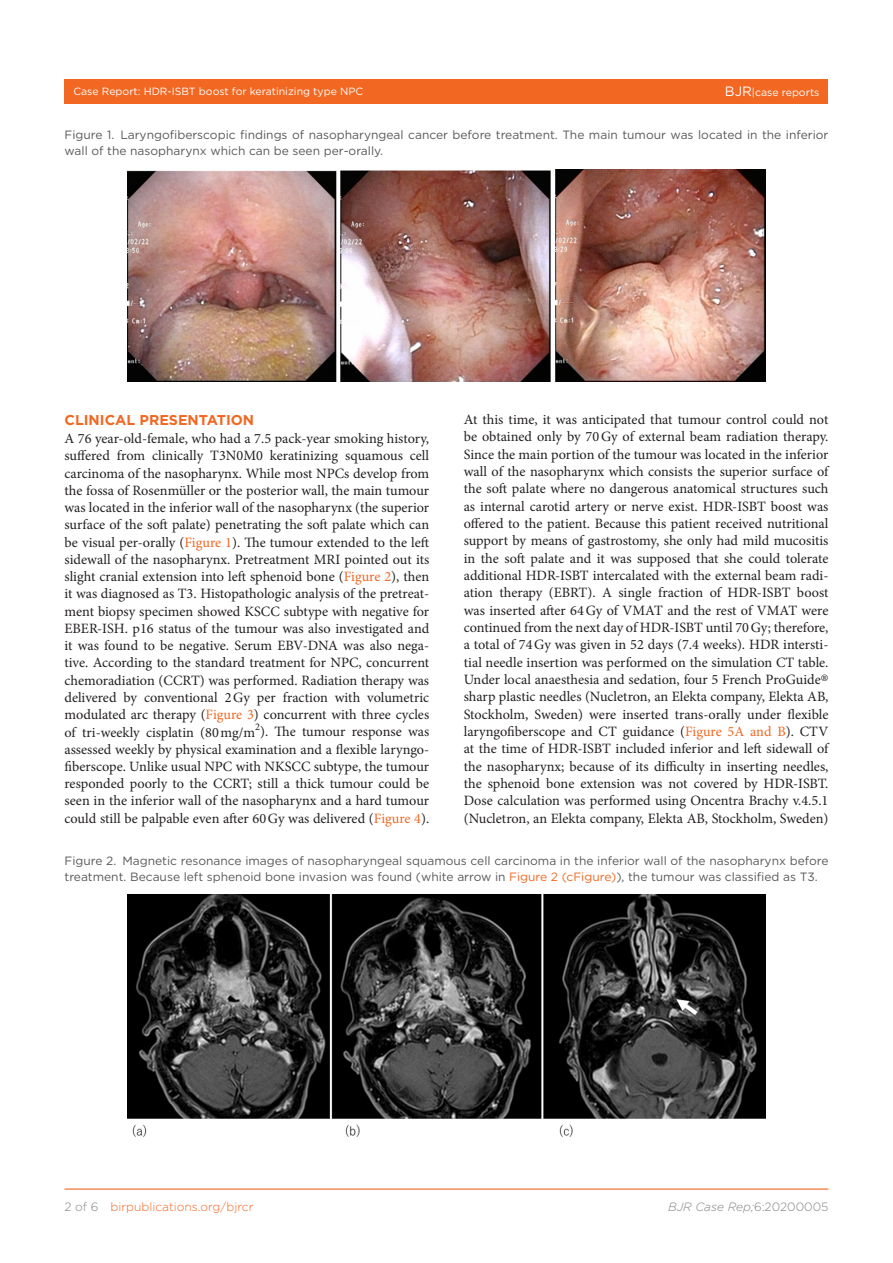
<style>
.page{position:relative;width:893px;height:1263px;background:#fff}
.page>*{position:absolute;margin:0;border:0;box-sizing:border-box;transform-origin:0 0}
.t1{font:14.25px/17.4px "Minion Pro";color:#231f20;text-align:justify}
.t2{font:700 14.25px "Gotham";color:#f26722}
.t3{font:12px/16.5px "Gotham";color:#57585a}
.t4{font:300 12px "Gotham";color:#f26722}
.t5{font:italic 300 12px "Gotham";color:#808285}
.t6{font:10.5px "Gotham";color:#fff}
.s1{font-size:13.5px}
.s2{color:#f26722}
.s3{font-family:"Minion"}
.s4{color:#808285}
.s5{font-style:normal}
</style>
<div class="page">
<div style="left:64px;top:79px;width:764px;height:24px;background:#f26722"></div>
<hr style="left:64px;top:1188px;width:764px;height:2px;background:#f26722">
<img style="left:127px;top:169px;width:638px;height:212px">
<img style="left:127px;top:895px;width:638px;height:241px">
<p class="t6" style="left:73px;top:85px;width:291px">Case Report: HDR-ISBT boost for keratinizing type NPC</p>
<p class="t6" style="left:725px;top:85px;width:96px"><span class="s1">BJR</span>|case reports</p>
<p class="t3" style="left:64px;top:126px;width:765px">Figure 1. Laryngofiberscopic findings of nasopharyngeal cancer before treatment. The main tumour was located in the inferior wall of the nasopharynx which can be seen per-orally.</p>
<p class="t2" style="left:64px;top:411px;width:191px">CLINICAL PRESENTATION</p>
<p class="t1" style="left:64px;top:430px;width:366px">A 76 year-old-female, who had a 7.5 pack-year smoking history, suffered from clinically T3N0M0 keratinizing squamous cell carcinoma of the nasopharynx. While most NPCs develop from the fossa of Rosenmüller or the posterior wall, the main tumour was located in the inferior wall of the nasopharynx (the superior surface of the soft palate) penetrating the soft palate which can be visual per-orally (<span class="s2">Figure 1</span>). The tumour extended to the left sidewall of the nasopharynx. Pretreatment MRI pointed out its slight cranial extension into left sphenoid bone (<span class="s2">Figure 2</span>), then it was diagnosed as T3. Histopathologic analysis of the pretreat&shy;ment biopsy specimen showed KSCC subtype with negative for EBER-ISH. p16 status of the tumour was also investigated and it was found to be negative. Serum EBV-DNA was also nega&shy;tive. According to the standard treatment for NPC, concurrent chemoradiation (CCRT) was performed. Radiation therapy was delivered by conventional 2Gy per fraction with volumetric modulated arc therapy (<span class="s2">Figure 3</span>) concurrent with three cycles of tri-weekly cisplatin (80mg/m<sup>2</sup>). The tumour response was assessed weekly by physical examination and a flexible laryngo&shy;fiberscope. Unlike usual NPC with NKSCC subtype, the tumour responded poorly to the CCRT; still a thick tumour could be seen in the inferior wall of the nasopharynx and a hard tumour could still be palpable even after 60Gy was delivered (<span class="s2">Figure 4</span>).</p>
<p class="t1" style="left:464px;top:411px;width:366px">At this time, it was anticipated that tumour control could not be obtained only by 70Gy of external beam radiation therapy.<br>Since the main portion of the tumour was located in the inferior wall of the nasopharynx which consists the superior surface of the soft palate where no dangerous anatomical structures such as internal carotid artery or nerve exist. HDR-ISBT boost was offered to the patient. Because this patient received nutritional support by means of gastrostomy, she only had mild mucositis in the soft palate and it was supposed that she could tolerate additional HDR-ISBT intercalated with the external beam radi&shy;ation therapy (EBRT). A single fraction of HDR-ISBT boost was inserted after 64Gy of VMAT and the rest of VMAT were continued from the next day of HDR-ISBT until 70Gy; therefore, a total of 74Gy was given in 52 days (7.4 weeks). HDR intersti&shy;tial needle insertion was performed on the simulation CT table.<br>Under local anaesthesia and sedation, four 5 French ProGuide<span class="s3">® </span>sharp plastic needles (Nucletron, an Elekta company, Elekta AB, Stockholm, Sweden) were inserted trans-orally under flexible laryngofiberscope and CT guidance (<span class="s2">Figure 5A and B</span>). CTV at the time of HDR-ISBT included inferior and left sidewall of the nasopharynx; because of its difficulty in inserting needles, the sphenoid bone extension was not covered by HDR-ISBT.<br>Dose calculation was performed using Oncentra Brachy v.4.5.1 (Nucletron, an Elekta company, Elekta AB, Stockholm, Sweden)</p>
<p class="t3" style="left:64px;top:852px;width:765px">Figure 2. Magnetic resonance images of nasopharyngeal squamous cell carcinoma in the inferior wall of the nasopharynx before treatment. Because left sphenoid bone invasion was found (white arrow in <span class="s2">Figure 2 (cFigure)</span>), the tumour was classified as T3.</p>
<p class="t4" style="left:64px;top:1199px;width:191px"><span class="s4">2 of 6</span> birpublications.org/bjrcr</p>
<p class="t5" style="left:668px;top:1199px;width:162px">BJR Case Rep;<span class="s5">6:20200005</span></p>
</div>
